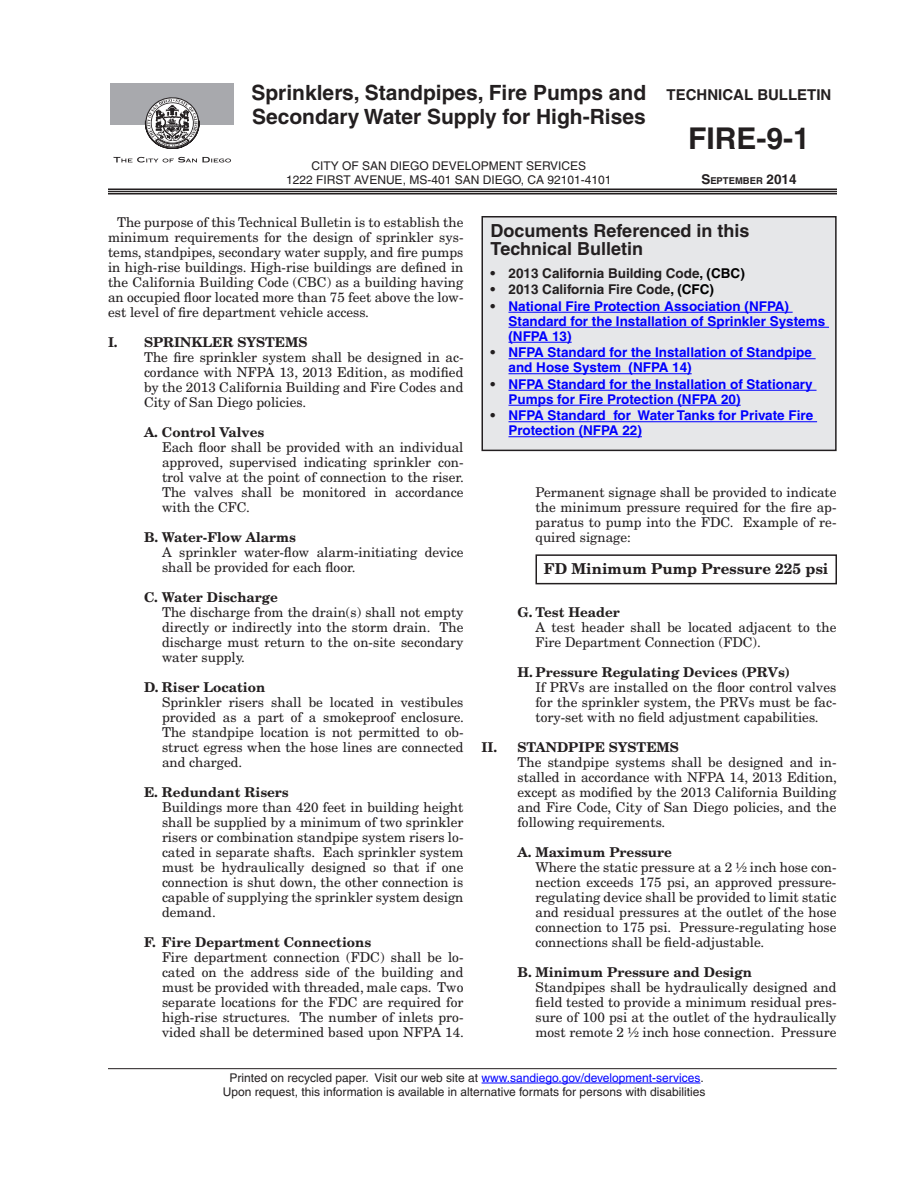
<style>
.page{position:relative;width:918px;height:1188px;background:#fff}
.page>*{position:absolute;margin:0;border:0;box-sizing:border-box;transform-origin:0 0}
.Infobul_Bull_Title{font:700 30px "Helvetica";color:#231f20}
.Infobul_Bull_Title-2{font:700 21px/24px "Helvetica";color:#231f20}
.Reference_Title{font:700 18px/18px "Helvetica";color:#231f20}
.t1{font:700 15px "New Century Schlbk";color:#231f20}
.Infobul_Bull_Title-3{font:700 15px "Helvetica";color:#231f20}
.t2{font:13.5px/15px "New Century Schlbk";color:#231f20;text-align:justify}
.Reference_Text{font:700 13.5px/15px "Helvetica";color:#00f}
.t3{font:700 13.5px "New Century Schlbk";color:#231f20}
.Reference_Text-2{font:700 13.5px "Helvetica";color:#231f20}
.Infobul_Disabled_Not{font:12px/14.2px "Helvetica";color:#231f20;text-align:center}
.Infobul_Bulletin_Add{font:12px "Helvetica";color:#231f20}
.t4{font:700 9.45px "Helvetica";color:#231f20}
.s1{font-size:13.5px}
.s2{color:#000}
.s3{color:#231f20}
.s4{color:#00f}
</style>
<div class="page">
<hr style="left:108px;top:188px;width:729px;height:2px;background:#231f20">
<hr style="left:108px;top:191px;width:729px;height:1px;background:#231f20">
<hr style="left:108px;top:193px;width:729px;height:2px;background:#231f20">
<hr style="left:108px;top:1068px;width:729px;height:1px;background:#231f20">
<hr style="left:482px;top:1083px;width:218px;height:1px;background:#00f">
<div style="left:110px;top:83px;width:124px;height:41px;background:#a8a9ad"></div>
<svg style="left:114px;top:157px;width:117px;height:5px"></svg>
<svg style="left:145px;top:97px;width:55px;height:52px"></svg>
<div style="left:536px;top:554px;width:301px;height:30px;border:2px solid #231f20"></div>
<div style="left:482px;top:217px;width:354px;height:233px;background:#e6e7e9"></div>
<div style="left:482px;top:216px;width:355px;height:235px;border:2px solid #231f20"></div>
<hr style="left:508px;top:312px;width:285px;height:1px;background:#00f">
<hr style="left:508px;top:327px;width:321px;height:1px;background:#00f">
<hr style="left:508px;top:342px;width:64px;height:1px;background:#00f">
<hr style="left:508px;top:358px;width:308px;height:1px;background:#00f">
<hr style="left:508px;top:373px;width:184px;height:1px;background:#00f">
<hr style="left:508px;top:390px;width:309px;height:1px;background:#00f">
<hr style="left:508px;top:405px;width:233px;height:1px;background:#00f">
<hr style="left:508px;top:421px;width:309px;height:1px;background:#00f">
<hr style="left:508px;top:436px;width:134px;height:1px;background:#00f">
<p class="Infobul_Bull_Title-2" style="left:251px;top:80px;width:396px">Sprinklers, Standpipes, Fire Pumps and<br>Secondary Water Supply for High-Rises</p>
<p class="Infobul_Bulletin_Add" style="left:311px;top:159px;width:196px">CITY OF SAN DIEGO Development</p>
<p class="Infobul_Bulletin_Add" style="left:526px;top:159px;width:40px">Services</p>
<p class="Infobul_Bulletin_Add" style="left:286px;top:173px;width:327px">1222 FIRST AVENUE, MS-401 SAN DIEGO, CA 92101-4101</p>
<p class="Infobul_Bull_Title-3" style="left:667px;top:85px;width:123px">Technical BULLE</p>
<p class="Infobul_Bull_Title-3" style="left:807px;top:85px;width:17px">TIN</p>
<p class="Infobul_Bull_Title" style="left:688px;top:120px;width:123px">FIRE-9-1</p>
<p class="t4" style="left:701px;top:175px;width:97px"><span class="s1">S</span>eptember <span class="s1">2014</span></p>
<p class="t2" style="left:108px;top:214px;width:357px;text-indent:9px">The purpose of this Technical Bulletin is to establish the minimum requirements for the design of sprinkler sys&shy;tems, standpipes, secondary water supply, and fire pumps in high-rise buildings. High-rise buildings are defined in the California Building Code (CBC) as a building having an occupied floor located more than 75 feet above the low&shy;est level of fire department vehicle access.</p>
<p class="t3" style="left:108px;top:333px;width:199px">I. Sprinkler Systems</p>
<p class="t2" style="left:144px;top:349px;width:321px">The fire sprinkler system shall be designed in ac&shy;cordance with NFPA 13, 2013 Edition, as modified by the 2013 California Building and Fire Codes and City of San Diego policies.</p>
<p class="t3" style="left:144px;top:423px;width:122px">A. Control Valves</p>
<p class="t2" style="left:162px;top:439px;width:303px">Each floor shall be provided with an individual approved, supervised indicating sprinkler con&shy;trol valve at the point of connection to the riser.<br>The valves shall be monitored in accordance with the CFC.</p>
<p class="t3" style="left:144px;top:528px;width:153px">B. Water-Flow Alarms</p>
<p class="t2" style="left:162px;top:544px;width:303px">A sprinkler water-flow alarm-initiating device shall be provided for each floor.</p>
<p class="t3" style="left:144px;top:588px;width:135px">C. Water Discharge</p>
<p class="t2" style="left:162px;top:604px;width:303px">The discharge from the drain(s) shall not empty directly or indirectly into the storm drain. The discharge must return to the on-site secondary water supply.</p>
<p class="t3" style="left:144px;top:678px;width:123px">D. Riser Location</p>
<p class="t2" style="left:162px;top:694px;width:303px">Sprinkler risers shall be located in vestibules provided as a part of a smokeproof enclosure.<br>The standpipe location is not permitted to ob&shy;struct egress when the hose lines are connected and charged.</p>
<p class="t3" style="left:144px;top:783px;width:146px">E. Redundant Risers</p>
<p class="t2" style="left:162px;top:799px;width:303px">Buildings more than 420 feet in building height shall be supplied by a minimum of two sprinkler risers or combination standpipe system risers lo&shy;cated in separate shafts. Each sprinkler system must be hydraulically designed so that if one connection is shut down, the other connection is capable of supplying the sprinkler system design demand.</p>
<p class="t3" style="left:144px;top:933px;width:229px">F. Fire Department Connections</p>
<p class="t2" style="left:162px;top:949px;width:303px">Fire department connection (FDC) shall be lo&shy;cated on the address side of the building and must be provided with threaded, male caps. Two separate locations for the FDC are required for high-rise structures. The number of inlets pro&shy;vided shall be determined based upon NFPA 14.</p>
<p class="Reference_Title" style="left:490px;top:222px;width:260px">Documents Referenced in this<br>Technical Bulletin</p>
<p class="Reference_Text-2" style="left:490px;top:265px;width:256px">• 2013 California Building Code<span class="s2">, (CBC)</span></p>
<p class="Reference_Text-2" style="left:490px;top:281px;width:225px">• 2013 California Fire Code<span class="s2">, (CFC)</span></p>
<p class="Reference_Text" style="left:508px;top:298px;width:318px;text-indent:-18px"><span class="s3">•</span> National Fire Protection Association (NFPA)<br>Standard for the Installation of Sprinkler Systems (NFPA 13)</p>
<p class="Reference_Text" style="left:508px;top:345px;width:305px;text-indent:-18px"><span class="s3">•</span> NFPA Standard for the Installation of Standpipe and Hose System (NFPA 14)</p>
<p class="Reference_Text" style="left:508px;top:376px;width:306px;text-indent:-18px"><span class="s3">•</span> NFPA Standard for the Installation of Stationary<br>Pumps for Fire Protection (NFPA 20)</p>
<p class="Reference_Text" style="left:508px;top:408px;width:306px;text-indent:-18px"><span class="s3">•</span> NFPA Standard for Water Tanks for Private Fire<br>Protection (NFPA 22)</p>
<p class="t2" style="left:536px;top:484px;width:303px">Permanent signage shall be provided to indicate the minimum pressure required for the fire ap&shy;paratus to pump into the FDC. Example of re&shy;quired signage:</p>
<p class="t1" style="left:544px;top:559px;width:286px">FD Minimum Pump Pressure 225 psi</p>
<p class="t3" style="left:518px;top:603px;width:104px">G. Test Header</p>
<p class="t2" style="left:536px;top:619px;width:302px">A test header shall be located adjacent to the<br>Fire Department Connection (FDC).</p>
<p class="t3" style="left:518px;top:663px;width:274px">H. Pressure Regulating Devices (PRVs)</p>
<p class="t2" style="left:536px;top:679px;width:303px">If PRVs are installed on the floor control valves for the sprinkler system, the PRVs must be fac&shy;tory-set with no field adjustment capabilities.</p>
<p class="t3" style="left:482px;top:738px;width:197px">II. Standpipe systems</p>
<p class="t2" style="left:518px;top:754px;width:321px">The standpipe systems shall be designed and in&shy;stalled in accordance with NFPA 14, 2013 Edition, except as modified by the 2013 California Building and Fire Code, City of San Diego policies, and the following requirements.</p>
<p class="t3" style="left:518px;top:843px;width:156px">A. Maximum Pressure</p>
<p class="t2" style="left:536px;top:859px;width:303px">Where the static pressure at a 2 ½ inch hose con&shy;nection exceeds 175 psi, an approved pressure&shy;regulating device shall be provided to limit static and residual pressures at the outlet of the hose connection to 175 psi. Pressure-regulating hose connections shall be field-adjustable.</p>
<p class="t3" style="left:518px;top:963px;width:236px">B. Minimum Pressure and Design</p>
<p class="t2" style="left:536px;top:979px;width:303px">Standpipes shall be hydraulically designed and field tested to provide a minimum residual pres&shy;sure of 100 psi at the outlet of the hydraulically most remote 2 ½ inch hose connection. Pressure</p>
<p class="Infobul_Disabled_Not" style="left:223px;top:1070px;width:484px">Printed on recycled paper. Visit our web site at <span class="s4">www.sandiego.gov/development-services</span>.<br>Upon request, this information is available in alternative formats for persons with disabilities</p>
</div>
